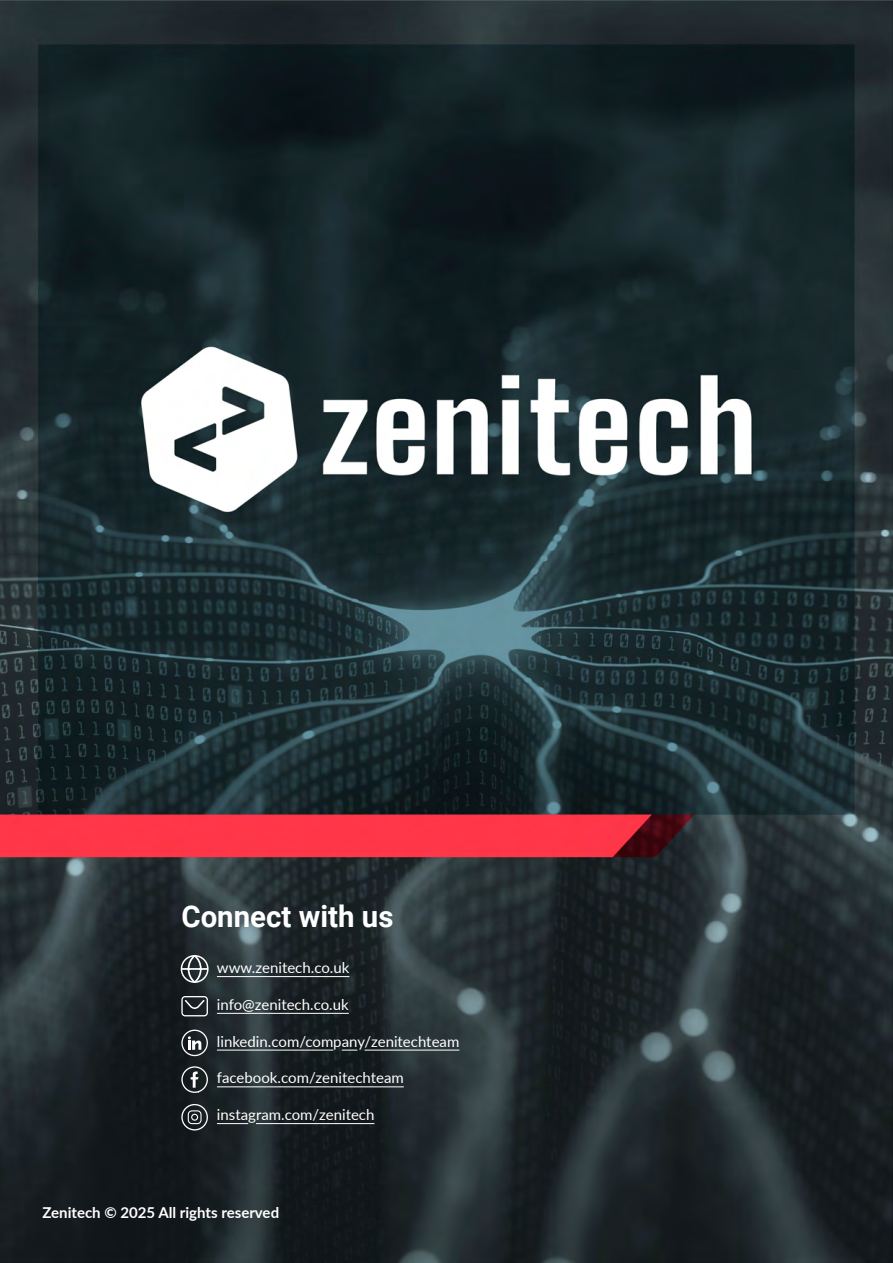
<style>
.page{position:relative;width:893px;height:1263px;background:#fff}
.page>*{position:absolute;margin:0;border:0;box-sizing:border-box;transform-origin:0 0}
.t1{font:700 30px "Roboto";color:#fff}
.t2{font:15px "Lato";color:#fff}
.t3{font:700 15px "Lato";color:#fff}
</style>
<div class="page">
<img style="left:0;top:0;width:893px;height:1263px">
<svg style="left:181px;top:1066px;width:27px;height:27px"></svg>
<svg style="left:181px;top:1104px;width:27px;height:26px"></svg>
<svg style="left:181px;top:1029px;width:27px;height:27px"></svg>
<svg style="left:180px;top:953px;width:30px;height:31px"></svg>
<svg style="left:181px;top:996px;width:27px;height:20px"></svg>
<hr style="left:217px;top:976px;width:132px;height:1px;background:#fff">
<hr style="left:217px;top:1013px;width:132px;height:1px;background:#fff">
<hr style="left:217px;top:1050px;width:116px;height:1px;background:#fff">
<svg style="left:342px;top:1050px;width:15px;height:1px"></svg>
<hr style="left:365px;top:1050px;width:94px;height:1px;background:#fff">
<hr style="left:217px;top:1086px;width:187px;height:1px;background:#fff">
<hr style="left:217px;top:1123px;width:31px;height:1px;background:#fff">
<hr style="left:256px;top:1123px;width:118px;height:1px;background:#fff">
<h1 class="t1" style="left:181px;top:896px;width:214px">Connect with us</h1>
<p class="t2" style="left:217px;top:957px;width:134px">www.zenitech.co.uk</p>
<p class="t2" style="left:217px;top:994px;width:133px">info@zenitech.co.uk</p>
<p class="t2" style="left:217px;top:1030px;width:244px">linkedin.com/company/zenitechteam</p>
<p class="t2" style="left:217px;top:1067px;width:188px">facebook.com/zenitechteam</p>
<p class="t2" style="left:217px;top:1104px;width:159px">instagram.com/zenitech</p>
<p class="t3" style="left:43px;top:1202px;width:238px">Zenitech © 2025 All rights reserved</p>
</div>
